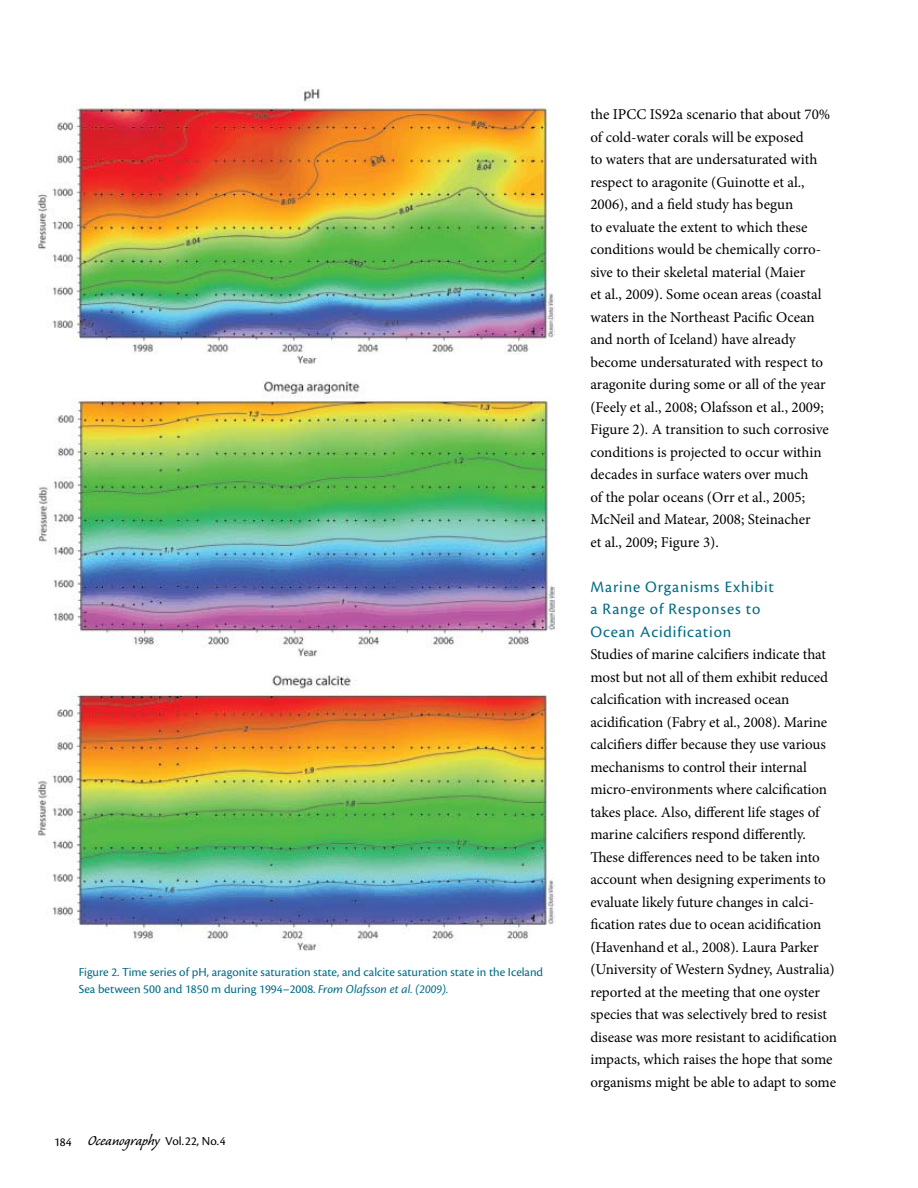
<style>
.page{position:relative;width:918px;height:1188px;background:#fff}
.page>*{position:absolute;margin:0;border:0;box-sizing:border-box;transform-origin:0 0}
.t1{font:16.5px/22.5px "Cronos Pro";letter-spacing:.05em;color:#006c85}
.t2{font:15px/22.5px "Minion Pro";letter-spacing:-.005em;color:#000}
.t3{font:12.75px/16.5px "Cronos Pro";color:#006c85}
.t4{font:12.75px "Cronos Pro";color:#000}
.s1{font-style:italic}
.s2{font-family:"Caliban";font-size:18px}
</style>
<div class="page">
<img style="left:38px;top:89px;width:516px;height:862px">
<p class="t3" style="left:79px;top:964px;width:466px">Figure 2. Time series of pH, aragonite saturation state, and calcite saturation state in the Iceland<br>Sea between 500 and 1850 m during 1994–2008. <span class="s1">From Olafsson et al. (2009).</span></p>
<p class="t4" style="left:54px;top:1134px;width:173px">184 <span class="s2">Oceanography</span> Vol.22, No.4</p>
<p class="t2" style="left:590px;top:103px;width:241px">the IPCC IS92a scenario that about 70% of cold-water corals will be exposed<br>to waters that are undersaturated with respect to aragonite (Guinotte et al., 2006), and a field study has begun<br>to evaluate the extent to which these conditions would be chemically corro&shy;sive to their skeletal material (Maier<br>et al., 2009). Some ocean areas (coastal waters in the Northeast Pacific Ocean and north of Iceland) have already become undersaturated with respect to aragonite during some or all of the year (Feely et al., 2008; Olafsson et al., 2009; Figure 2). A transition to such corrosive conditions is projected to occur within decades in surface waters over much<br>of the polar oceans (Orr et al., 2005; McNeil and Matear, 2008; Steinacher<br>et al., 2009; Figure 3).</p>
<p class="t1" style="left:590px;top:576px;width:185px">Marine Organisms Exhibit a Range of Responses to<br>Ocean Acidification</p>
<p class="t2" style="left:590px;top:643px;width:248px">Studies of marine calcifiers indicate that most but not all of them exhibit reduced calcification with increased ocean acidification (Fabry et al., 2008). Marine calcifiers differ because they use various mechanisms to control their internal micro-environments where calcification takes place. Also, different life stages of marine calcifiers respond differently.<br>These differences need to be taken into account when designing experiments to evaluate likely future changes in calci&shy;fication rates due to ocean acidification (Havenhand et al., 2008). Laura Parker (University of Western Sydney, Australia) reported at the meeting that one oyster species that was selectively bred to resist disease was more resistant to acidification impacts, which raises the hope that some organisms might be able to adapt to some</p>
</div>
